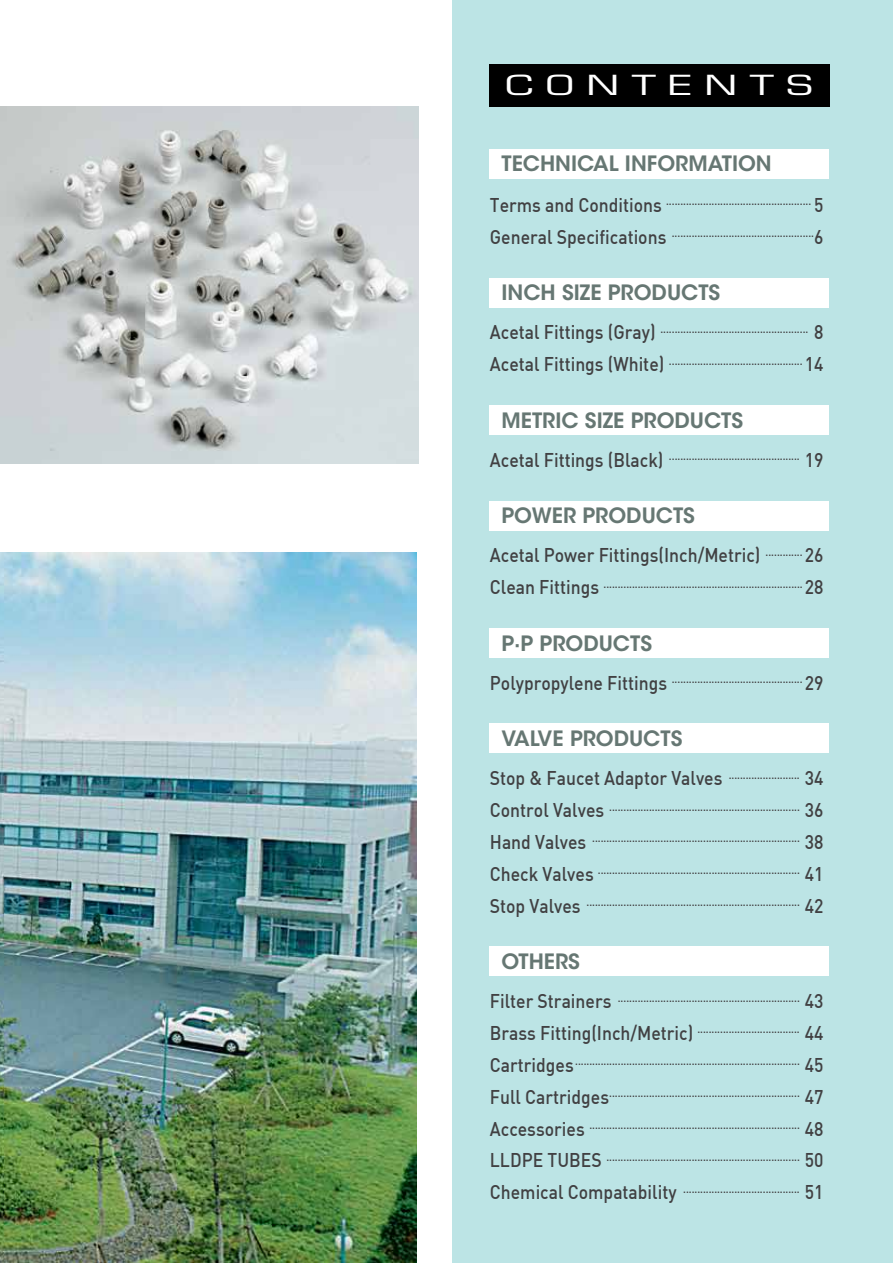
<style>
.page{position:relative;width:893px;height:1263px;background:#fff}
.page>*{position:absolute;margin:0;border:0;box-sizing:border-box;transform-origin:0 0}
.t1{font:27px "Eurostile LT Std";letter-spacing:.3em;color:#fff;scale:1.55 1}
.t2{font:600 21px "ITC Avant Garde Std";color:#667773}
.t3{font:500 19.5px "DIN";color:#414042;scale:.9 1}
.t4{font:500 11.4px "DIN";color:#414042;scale:.9 1}
.s1{font-size:19.5px}
</style>
<div class="page">
<div style="left:453px;top:0;width:440px;height:1263px;background:#bce4e5"></div>
<div style="left:490px;top:149px;width:339px;height:30px;background:#fff"></div>
<div style="left:490px;top:278px;width:339px;height:29px;background:#fff"></div>
<div style="left:490px;top:405px;width:339px;height:30px;background:#fff"></div>
<div style="left:490px;top:501px;width:339px;height:29px;background:#fff"></div>
<div style="left:490px;top:628px;width:339px;height:30px;background:#fff"></div>
<div style="left:490px;top:723px;width:339px;height:30px;background:#fff"></div>
<div style="left:490px;top:946px;width:339px;height:30px;background:#fff"></div>
<img style="left:0;top:106px;width:419px;height:357px">
<div style="left:489px;top:64px;width:340px;height:42px;background:#000"></div>
<img style="left:0;top:553px;width:417px;height:710px">
<h1 class="t1" style="left:505px;top:69px;width:200px">CONTENTS</h1>
<h2 class="t2" style="left:501px;top:151px;width:272px">TECHNICAL INFORMATION</h2>
<p class="t4" style="left:490px;top:194px;width:372px"><span class="s1">Terms and Conditions</span> ................................................... <span class="s1">5</span></p>
<p class="t4" style="left:490px;top:226px;width:372px"><span class="s1">General Specifications</span> ..................................................<span class="s1">6</span></p>
<h2 class="t2" style="left:501px;top:279px;width:220px">INCH SIZE PRODUCTS</h2>
<p class="t4" style="left:490px;top:321px;width:372px"><span class="s1">Acetal Fittings (Gray)</span> .................................................... <span class="s1">8</span></p>
<p class="t4" style="left:490px;top:353px;width:372px"><span class="s1">Acetal Fittings (White)</span> ............................................... <span class="s1">14</span></p>
<h2 class="t2" style="left:501px;top:407px;width:243px">METRIC SIZE PRODUCTS</h2>
<p class="t4" style="left:490px;top:449px;width:372px"><span class="s1">Acetal Fittings (Black)</span> .............................................. <span class="s1">19</span></p>
<h2 class="t2" style="left:501px;top:502px;width:195px">POWER PRODUCTS</h2>
<h3 class="t3" style="left:490px;top:543px;width:372px">Acetal Power Fittings(Inch/Metric) <sup>.............</sup> 26</h3>
<p class="t4" style="left:490px;top:576px;width:372px"><span class="s1">Clean Fittings</span> ...................................................................... <span class="s1">28</span></p>
<h2 class="t2" style="left:501px;top:630px;width:152px">P·P PRODUCTS</h2>
<p class="t4" style="left:490px;top:672px;width:372px"><span class="s1">Polypropylene Fittings</span> .............................................. <span class="s1">29</span></p>
<h2 class="t2" style="left:501px;top:725px;width:182px">VALVE PRODUCTS</h2>
<h3 class="t3" style="left:490px;top:766px;width:372px">Stop &amp; Faucet Adaptor Valves <sup>.........................</sup> 34</h3>
<p class="t4" style="left:490px;top:799px;width:372px"><span class="s1">Control Valves</span> ................................................................... <span class="s1">36</span></p>
<p class="t4" style="left:490px;top:831px;width:372px"><span class="s1">Hand Valves</span> ......................................................................... <span class="s1">38</span></p>
<p class="t4" style="left:490px;top:863px;width:372px"><span class="s1">Check Valves</span> ....................................................................... <span class="s1">41</span></p>
<p class="t4" style="left:490px;top:895px;width:372px"><span class="s1">Stop Valves</span> ........................................................................... <span class="s1">42</span></p>
<h2 class="t2" style="left:501px;top:948px;width:80px">OTHERS</h2>
<p class="t4" style="left:490px;top:990px;width:372px"><span class="s1">Filter Strainers</span> ................................................................ <span class="s1">43</span></p>
<p class="t4" style="left:490px;top:1022px;width:372px"><span class="s1">Brass Fitting(Inch/Metric)</span> .................................... <span class="s1">44</span></p>
<p class="t4" style="left:490px;top:1054px;width:372px"><span class="s1">Cartridges</span>............................................................................... <span class="s1">45</span></p>
<p class="t4" style="left:490px;top:1086px;width:372px"><span class="s1">Full Cartridges</span>................................................................... <span class="s1">47</span></p>
<p class="t4" style="left:490px;top:1117px;width:372px"><span class="s1">Accessories</span> .......................................................................... <span class="s1">48</span></p>
<p class="t4" style="left:490px;top:1149px;width:372px"><span class="s1">LLDPE TUBES</span> .................................................................... <span class="s1">50</span></p>
<p class="t4" style="left:490px;top:1181px;width:372px"><span class="s1">Chemical Compatability</span> ......................................... <span class="s1">51</span></p>
</div>
